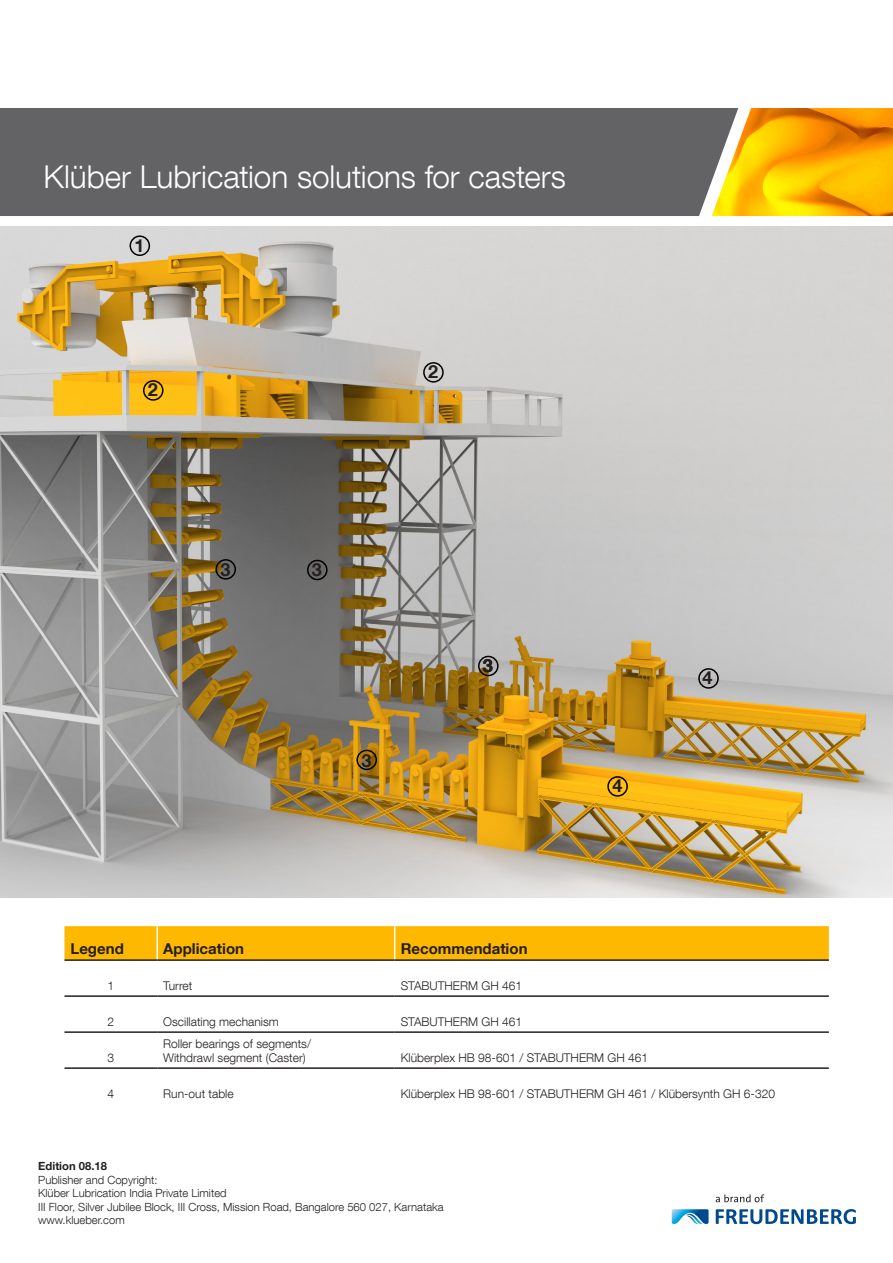
<style>
.page{position:relative;width:893px;height:1263px;background:#fff}
.page>*{position:absolute;margin:0;border:0;box-sizing:border-box;transform-origin:0 0}
.TITEL_subline{font:300 31.5px "Helvetica Neue LT Com";color:#fff}
.t1{font:700 18px "Helvetica Neue LT Com";color:#231f20}
.t2{font:700 15px "Helvetica Neue LT Com";color:#231f20}
.t3{font:300 12px/14.4px "Helvetica Neue LT Com";color:#231f20}
.t4{font:300 11.25px/13.5px "Helvetica Neue LT Com";color:#231f20}
.s1{font-weight:700}
</style>
<div class="page">
<svg style="left:716px;top:1194px;width:48px;height:8px"></svg>
<svg style="left:716px;top:1209px;width:140px;height:15px"></svg>
<svg style="left:672px;top:1209px;width:37px;height:15px"></svg>
<img style="left:738px;top:108px;width:155px;height:108px">
<div style="left:0;top:108px;width:738px;height:108px;background:#636366"></div>
<img style="left:0;top:226px;width:893px;height:671px">
<div style="left:130px;top:235px;width:20px;height:21px;border:2px solid #000;border-radius:50%"></div>
<div style="left:143px;top:380px;width:21px;height:21px;border:2px solid #000;border-radius:50%"></div>
<div style="left:423px;top:362px;width:21px;height:21px;border:2px solid #000;border-radius:50%"></div>
<div style="left:356px;top:750px;width:21px;height:20px;border:2px solid #000;border-radius:50%"></div>
<div style="left:478px;top:656px;width:21px;height:20px;border:2px solid #000;border-radius:50%"></div>
<div style="left:698px;top:668px;width:21px;height:21px;border:2px solid #000;border-radius:50%"></div>
<div style="left:607px;top:776px;width:21px;height:21px;border:2px solid #000;border-radius:50%"></div>
<div style="left:64px;top:926px;width:765px;height:33px;background:#ffb800"></div>
<hr style="left:157px;top:926px;width:1px;height:33px;background:#fff">
<hr style="left:394px;top:926px;width:1px;height:33px;background:#fff">
<hr style="left:64px;top:959px;width:93px;height:2px;background:#231f20">
<hr style="left:157px;top:959px;width:238px;height:2px;background:#231f20">
<hr style="left:395px;top:959px;width:434px;height:2px;background:#231f20">
<hr style="left:64px;top:995px;width:93px;height:2px;background:#231f20">
<hr style="left:157px;top:995px;width:238px;height:2px;background:#231f20">
<hr style="left:395px;top:995px;width:434px;height:2px;background:#231f20">
<hr style="left:64px;top:1031px;width:93px;height:2px;background:#231f20">
<hr style="left:157px;top:1031px;width:238px;height:2px;background:#231f20">
<hr style="left:395px;top:1031px;width:434px;height:2px;background:#231f20">
<hr style="left:64px;top:1067px;width:93px;height:2px;background:#231f20">
<hr style="left:157px;top:1067px;width:238px;height:2px;background:#231f20">
<hr style="left:395px;top:1067px;width:434px;height:2px;background:#231f20">
<div style="left:215px;top:559px;width:21px;height:21px;border:2px solid #000;border-radius:50%"></div>
<div style="left:307px;top:560px;width:21px;height:20px;border:2px solid #000;border-radius:50%"></div>
<p class="TITEL_subline" style="left:44px;top:158px;width:524px">Klüber Lubrication solutions for casters</p>
<p class="t1" style="left:134px;top:234px;width:12px">1</p>
<p class="t1" style="left:148px;top:378px;width:12px">2</p>
<p class="t1" style="left:428px;top:360px;width:12px">2</p>
<h2 class="t1" style="left:220px;top:558px;width:12px">3</h2>
<h2 class="t1" style="left:312px;top:558px;width:12px">3</h2>
<p class="t1" style="left:361px;top:749px;width:12px">3</p>
<h2 class="t1" style="left:483px;top:654px;width:12px">3</h2>
<p class="t1" style="left:612px;top:774px;width:12px">4</p>
<p class="t1" style="left:703px;top:666px;width:12px">4</p>
<p class="t2" style="left:70px;top:939px;width:55px">Legend</p>
<p class="t2" style="left:163px;top:939px;width:82px">Application</p>
<p class="t2" style="left:401px;top:939px;width:128px">Recommendation</p>
<p class="t3" style="left:108px;top:978px;width:8px">1</p>
<p class="t3" style="left:163px;top:978px;width:31px">Turret</p>
<p class="t3" style="left:401px;top:978px;width:123px">STABUTHERM GH 461</p>
<p class="t3" style="left:108px;top:1014px;width:8px">2</p>
<p class="t3" style="left:163px;top:1014px;width:117px">Oscillating mechanism</p>
<p class="t3" style="left:401px;top:1014px;width:123px">STABUTHERM GH 461</p>
<p class="t3" style="left:108px;top:1050px;width:8px">3</p>
<p class="t3" style="left:163px;top:1036px;width:149px">Roller bearings of segments/<br>Withdrawl segment (Caster)</p>
<p class="t3" style="left:401px;top:1050px;width:249px">Klüberplex HB 98-601 / STABUTHERM GH 461</p>
<p class="t3" style="left:108px;top:1086px;width:8px">4</p>
<p class="t3" style="left:163px;top:1086px;width:72px">Run-out table</p>
<p class="t3" style="left:401px;top:1086px;width:376px">Klüberplex HB 98-601 / STABUTHERM GH 461 / Klübersynth GH 6-320</p>
<p class="t4" style="left:38px;top:1159px;width:407px"><span class="s1">Edition 08.18<br></span>Publisher and Copyright:<br>Klüber Lubrication India Private Limited<br>III Floor, Silver Jubilee Block, III Cross, Mission Road, Bangalore 560 027, Karnataka</p>
<p class="t4" style="left:38px;top:1213px;width:88px">www.klueber.com</p>
</div>
